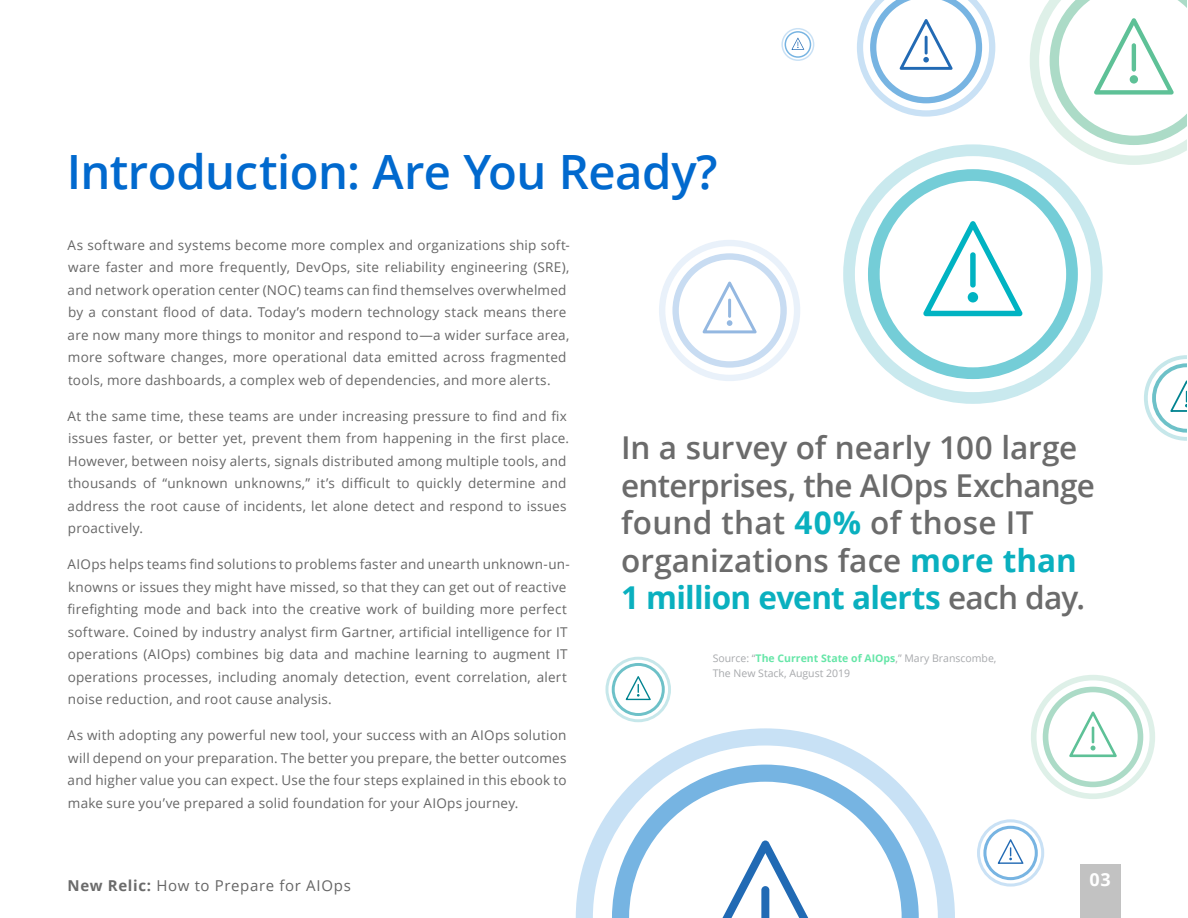
<style>
.page{position:relative;width:1188px;height:918px;background:#fff}
.page>*{position:absolute;margin:0;border:0;box-sizing:border-box;transform-origin:0 0}
.t1{font:600 47.25px "Open Sans";letter-spacing:-.01em;color:#0169ce}
.t2{font:600 31.5px/37.5px "Open Sans";color:#6b6b6b}
.t3{font:700 18px "Open Sans";color:#fff}
.t4{font:15px "Open Sans";letter-spacing:.045em;color:#666}
.t5{font:13.5px/22.5px "Open Sans";letter-spacing:.015em;color:#666}
.t6{font:10.5px/15px "Open Sans";color:#a7a9ac}
.s1{font-weight:700;color:#0ab0bf}
.s2{font-weight:700;color:#66e6a8}
.s3{font-weight:700;color:#6b6b6b}
</style>
<div class="page">
<svg style="left:843px;top:144px;width:260px;height:260px"></svg>
<svg style="left:923px;top:221px;width:100px;height:95px"></svg>
<svg style="left:659px;top:240px;width:141px;height:141px"></svg>
<svg style="left:1031px;top:675px;width:124px;height:124px"></svg>
<svg style="left:1030px;top:0;width:157px;height:165px"></svg>
<svg style="left:576px;top:728px;width:379px;height:190px"></svg>
<svg style="left:693px;top:841px;width:145px;height:77px"></svg>
<svg style="left:1144px;top:355px;width:43px;height:86px"></svg>
<svg style="left:605px;top:657px;width:66px;height:65px"></svg>
<svg style="left:781px;top:28px;width:33px;height:33px"></svg>
<svg style="left:977px;top:819px;width:67px;height:68px"></svg>
<svg style="left:857px;top:0;width:138px;height:117px"></svg>
<div style="left:1080px;top:864px;width:40px;height:54px;background:#c2c2c2"></div>
<h1 class="t1" style="left:67px;top:139px;width:653px">Introduction: Are You Ready?</h1>
<p class="t5" style="left:68px;top:233px;width:504px">As software and systems become more complex and organizations ship soft&shy;ware faster and more frequently, DevOps, site reliability engineering (SRE), and network operation center (NOC) teams can find themselves overwhelmed by a constant flood of data. Today’s modern technology stack means there are now many more things to monitor and respond to—a wider surface area, more software changes, more operational data emitted across fragmented tools, more dashboards, a complex web of dependencies, and more alerts.</p>
<p class="t5" style="left:68px;top:404px;width:503px">At the same time, these teams are under increasing pressure to find and fix issues faster, or better yet, prevent them from happening in the first place.<br>However, between noisy alerts, signals distributed among multiple tools, and thousands of “unknown unknowns,” it’s difficult to quickly determine and address the root cause of incidents, let alone detect and respond to issues proactively.</p>
<p class="t5" style="left:68px;top:553px;width:504px">AIOps helps teams find solutions to problems faster and unearth unknown-un&shy;knowns or issues they might have missed, so that they can get out of reactive firefighting mode and back into the creative work of building more perfect software. Coined by industry analyst firm Gartner, artificial intelligence for IT operations (AIOps) combines big data and machine learning to augment IT operations processes, including anomaly detection, event correlation, alert noise reduction, and root cause analysis.</p>
<p class="t5" style="left:68px;top:724px;width:500px;text-align:justify">As with adopting any powerful new tool, your success with an AIOps solution will depend on your preparation. The better you prepare, the better outcomes and higher value you can expect. Use the four steps explained in this ebook to make sure you’ve prepared a solid foundation for your AIOps journey.</p>
<h2 class="t2" style="left:621px;top:429px;width:475px">In a survey of nearly 100 large enterprises, the AIOps Exchange found that <span class="s1">40%</span> of those IT organizations face <span class="s1">more than<br>1 million event alerts</span> each day.</h2>
<p class="t6" style="left:713px;top:650px;width:285px">Source: “<span class="s2">The Current State of AIOps</span>,” Mary Branscombe,<br>The New Stack, August 2019</p>
<p class="t4" style="left:68px;top:875px;width:285px"><span class="s3">New Relic:</span> How to Prepare for AIOps</p>
<h3 class="t3" style="left:1089px;top:867px;width:23px">03</h3>
</div>
